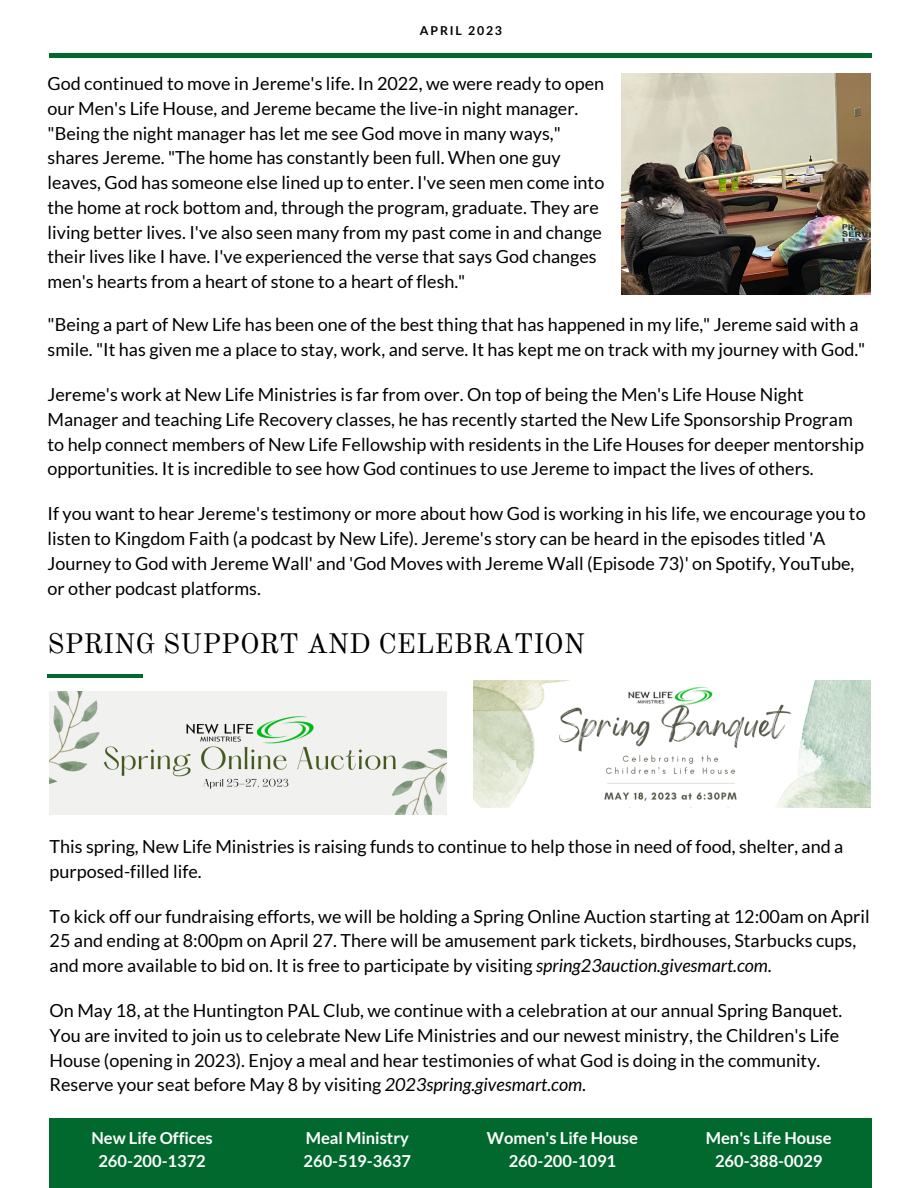
<style>
.page{position:relative;width:918px;height:1188px;background:#fff}
.page>*{position:absolute;margin:0;border:0;box-sizing:border-box;transform-origin:0 0}
.t1{font:27.6px "Old Standard";color:#000}
.t2{font:18px/24.8px "Lato";color:#000}
.t3{font:700 16.5px/22.5px "Lato";color:#fff;text-align:center}
.t4{font:700 12.3px "Lato";letter-spacing:.15em;color:#000}
.s1{font-style:italic}
</style>
<div class="page">
<img style="left:50px;top:692px;width:397px;height:123px">
<div style="left:50px;top:1119px;width:822px;height:69px;background:#02692e"></div>
<hr style="left:48px;top:674px;width:95px;height:3px;background:#02692e">
<hr style="left:50px;top:54px;width:822px;height:3px;background:#02692e">
<img style="left:622px;top:74px;width:248px;height:220px">
<img style="left:473px;top:681px;width:397px;height:127px">
<p class="t4" style="left:420px;top:23px;width:84px">APRIL 2023</p>
<p class="t2" style="left:48px;top:71px;width:558px">God continued to move in Jereme's life. In 2022, we were ready to open our Men's Life House, and Jereme became the live-in night manager. "Being the night manager has let me see God move in many ways," shares Jereme. "The home has constantly been full. When one guy leaves, God has someone else lined up to enter. I've seen men come into the home at rock bottom and, through the program, graduate. They are living better lives. I've also seen many from my past come in and change their lives like I have. I've experienced the verse that says God changes men's hearts from a heart of stone to a heart of flesh."</p>
<p class="t2" style="left:48px;top:312px;width:819px">"Being a part of New Life has been one of the best thing that has happened in my life," Jereme said with a smile. "It has given me a place to stay, work, and serve. It has kept me on track with my journey with God."</p>
<p class="t2" style="left:48px;top:382px;width:818px">Jereme's work at New Life Ministries is far from over. On top of being the Men's Life House Night Manager and teaching Life Recovery classes, he has recently started the New Life Sponsorship Program to help connect members of New Life Fellowship with residents in the Life Houses for deeper mentorship opportunities. It is incredible to see how God continues to use Jereme to impact the lives of others.</p>
<p class="t2" style="left:48px;top:501px;width:820px">If you want to hear Jereme's testimony or more about how God is working in his life, we encourage you to listen to Kingdom Faith (a podcast by New Life). Jereme's story can be heard in the episodes titled 'A Journey to God with Jereme Wall' and 'God Moves with Jereme Wall (Episode 73)' on Spotify, YouTube, or other podcast platforms.</p>
<h1 class="t1" style="left:48px;top:627px;width:539px">SPRING SUPPORT AND CELEBRATION</h1>
<p class="t2" style="left:50px;top:833px;width:795px">This spring, New Life Ministries is raising funds to continue to help those in need of food, shelter, and a purposed-filled life.</p>
<p class="t2" style="left:50px;top:903px;width:822px">To kick off our fundraising efforts, we will be holding a Spring Online Auction starting at 12:00am on April<br>25 and ending at 8:00pm on April 27. There will be amusement park tickets, birdhouses, Starbucks cups, and more available to bid on. It is free to participate by visiting <span class="s1">spring23auction.givesmart.com.</span></p>
<p class="t2" style="left:50px;top:998px;width:794px">On May 18, at the Huntington PAL Club, we continue with a celebration at our annual Spring Banquet.<br>You are invited to join us to celebrate New Life Ministries and our newest ministry, the Children's Life House (opening in 2023). Enjoy a meal and hear testimonies of what God is doing in the community.<br>Reserve your seat before May 8 by visiting <span class="s1">2023spring.givesmart.com</span>.</p>
<p class="t3" style="left:91px;top:1126px;width:123px">New Life Offices<br>260-200-1372</p>
<p class="t3" style="left:304px;top:1126px;width:109px;text-align:left">Meal Ministry<br>260-519-3637</p>
<p class="t3" style="left:487px;top:1126px;width:153px">Women's Life House<br>260-200-1091</p>
<p class="t3" style="left:706px;top:1126px;width:127px">Men's Life House<br>260-388-0029</p>
</div>
